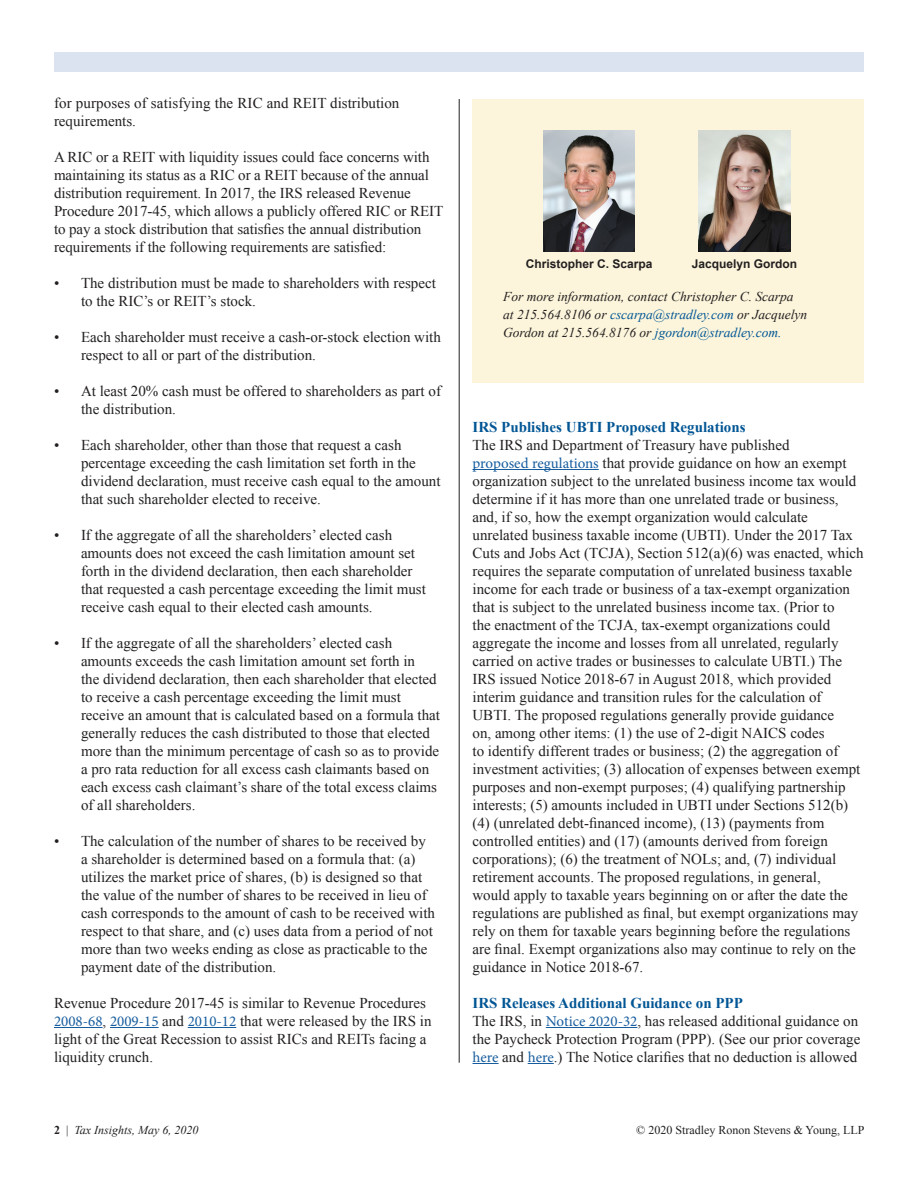
<style>
.page{position:relative;width:918px;height:1188px;background:#fff}
.page>*{position:absolute;margin:0;border:0;box-sizing:border-box;transform-origin:0 0}
.t1{font:15px/18px "Times New Roman";color:#231f20}
.t2{font:700 15px "Times New Roman";color:#005594}
.t3{font:italic 13.5px/18px "Times New Roman";color:#231f20}
.t4{font:12px "Times New Roman";color:#231f20}
.t5{font:700 12px "Arial";color:#231f20}
.t6{font:italic 12px "Times New Roman";color:#231f20}
.s1{font-family:"Minion Pro";color:#175d9e}
.s2{color:#005594}
.s3{font-weight:700;font-style:normal}
.s4{font-style:normal}
</style>
<div class="page">
<div style="left:54px;top:53px;width:810px;height:19px;background:#dce3f0"></div>
<hr style="left:54px;top:1027px;width:49px;height:1px;background:#175d9e">
<hr style="left:110px;top:1027px;width:49px;height:1px;background:#175d9e">
<hr style="left:188px;top:1027px;width:48px;height:1px;background:#175d9e">
<hr style="left:472px;top:469px;width:127px;height:1px;background:#175d9e">
<hr style="left:546px;top:1027px;width:91px;height:1px;background:#175d9e">
<svg style="left:472px;top:1063px;width:27px;height:1px"></svg>
<svg style="left:528px;top:1063px;width:26px;height:1px"></svg>
<hr style="left:459px;top:99px;width:1px;height:964px;background:#231f20">
<div style="left:472px;top:99px;width:392px;height:283px;background:#fcf5db"></div>
<img style="left:544px;top:131px;width:91px;height:121px">
<img style="left:698px;top:131px;width:93px;height:121px">
<p class="t1" style="left:54px;top:94px;width:347px">for purposes of satisfying the RIC and REIT distribution requirements.</p>
<p class="t1" style="left:54px;top:148px;width:391px">A RIC or a REIT with liquidity issues could face concerns with maintaining its status as a RIC or a REIT because of the annual distribution requirement. In 2017, the IRS released Revenue Procedure 2017-45, which allows a publicly offered RIC or REIT to pay a stock distribution that satisfies the annual distribution requirements if the following requirements are satisfied:</p>
<p class="t1" style="left:81px;top:274px;width:356px;text-indent:-27px">• The distribution must be made to shareholders with respect to the RIC’s or REIT’s stock.</p>
<p class="t1" style="left:81px;top:328px;width:361px;text-indent:-27px">• Each shareholder must receive a cash-or-stock election with respect to all or part of the distribution.</p>
<p class="t1" style="left:81px;top:382px;width:362px;text-indent:-27px">• At least 20% cash must be offered to shareholders as part of the distribution.</p>
<p class="t1" style="left:81px;top:436px;width:361px;text-indent:-27px">• Each shareholder, other than those that request a cash percentage exceeding the cash limitation set forth in the dividend declaration, must receive cash equal to the amount that such shareholder elected to receive.</p>
<p class="t1" style="left:81px;top:526px;width:346px;text-indent:-27px">• If the aggregate of all the shareholders’ elected cash amounts does not exceed the cash limitation amount set forth in the dividend declaration, then each shareholder that requested a cash percentage exceeding the limit must receive cash equal to their elected cash amounts.</p>
<p class="t1" style="left:81px;top:634px;width:361px;text-indent:-27px">• If the aggregate of all the shareholders’ elected cash amounts exceeds the cash limitation amount set forth in<br>the dividend declaration, then each shareholder that elected to receive a cash percentage exceeding the limit must receive an amount that is calculated based on a formula that generally reduces the cash distributed to those that elected more than the minimum percentage of cash so as to provide a pro rata reduction for all excess cash claimants based on each excess cash claimant’s share of the total excess claims of all shareholders.</p>
<p class="t1" style="left:81px;top:832px;width:356px;text-indent:-27px">• The calculation of the number of shares to be received by a shareholder is determined based on a formula that: (a) utilizes the market price of shares, (b) is designed so that the value of the number of shares to be received in lieu of cash corresponds to the amount of cash to be received with respect to that share, and (c) uses data from a period of not more than two weeks ending as close as practicable to the payment date of the distribution.</p>
<p class="t1" style="left:54px;top:994px;width:379px">Revenue Procedure 2017-45 is similar to Revenue Procedures <span class="s1">2008-68</span>, <span class="s1">2009-15</span> and <span class="s1">2010-12</span> that were released by the IRS in light of the Great Recession to assist RICs and REITs facing a liquidity crunch.</p>
<p class="t5" style="left:526px;top:256px;width:128px">Christopher C. Scarpa</p>
<p class="t5" style="left:692px;top:256px;width:107px">Jacquelyn Gordon</p>
<p class="t3" style="left:503px;top:287px;width:306px">For more information, contact Christopher C. Scarpa at 215.564.8106 or <span class="s2">cscarpa@stradley.com</span> or Jacquelyn<br>Gordon at 215.564.8176 or <span class="s2">jgordon@stradley.com.</span></p>
<p class="t2" style="left:472px;top:417px;width:275px">IRS Publishes UBTI Proposed Regulations</p>
<p class="t1" style="left:472px;top:436px;width:393px">The IRS and Department of Treasury have published<br><span class="s1">proposed regulations</span> that provide guidance on how an exempt organization subject to the unrelated business income tax would determine if it has more than one unrelated trade or business, and, if so, how the exempt organization would calculate unrelated business taxable income (UBTI). Under the 2017 Tax Cuts and Jobs Act (TCJA), Section 512(a)(6) was enacted, which requires the separate computation of unrelated business taxable income for each trade or business of a tax-exempt organization that is subject to the unrelated business income tax. (Prior to<br>the enactment of the TCJA, tax-exempt organizations could aggregate the income and losses from all unrelated, regularly carried on active trades or businesses to calculate UBTI.) The IRS issued Notice 2018-67 in August 2018, which provided interim guidance and transition rules for the calculation of UBTI. The proposed regulations generally provide guidance<br>on, among other items: (1) the use of 2-digit NAICS codes<br>to identify different trades or business; (2) the aggregation of investment activities; (3) allocation of expenses between exempt purposes and non-exempt purposes; (4) qualifying partnership interests; (5) amounts included in UBTI under Sections 512(b) (4) (unrelated debt-financed income), (13) (payments from controlled entities) and (17) (amounts derived from foreign corporations); (6) the treatment of NOLs; and, (7) individual retirement accounts. The proposed regulations, in general,<br>would apply to taxable years beginning on or after the date the regulations are published as final, but exempt organizations may rely on them for taxable years beginning before the regulations are final. Exempt organizations also may continue to rely on the guidance in Notice 2018-67.</p>
<p class="t2" style="left:472px;top:993px;width:272px">IRS Releases Additional Guidance on PPP</p>
<p class="t1" style="left:472px;top:1012px;width:389px">The IRS, in <span class="s1">Notice 2020-32</span>, has released additional guidance on the Paycheck Protection Program (PPP). (See our prior coverage <span class="s1">here</span> and <span class="s1">here</span>.) The Notice clarifies that no deduction is allowed</p>
<p class="t6" style="left:54px;top:1121px;width:146px"><span class="s3">2</span> <span class="s4">|</span> Tax Insights, May 6, 2020</p>
<p class="t4" style="left:636px;top:1122px;width:230px">© 2020 Stradley Ronon Stevens &amp; Young, LLP</p>
</div>
